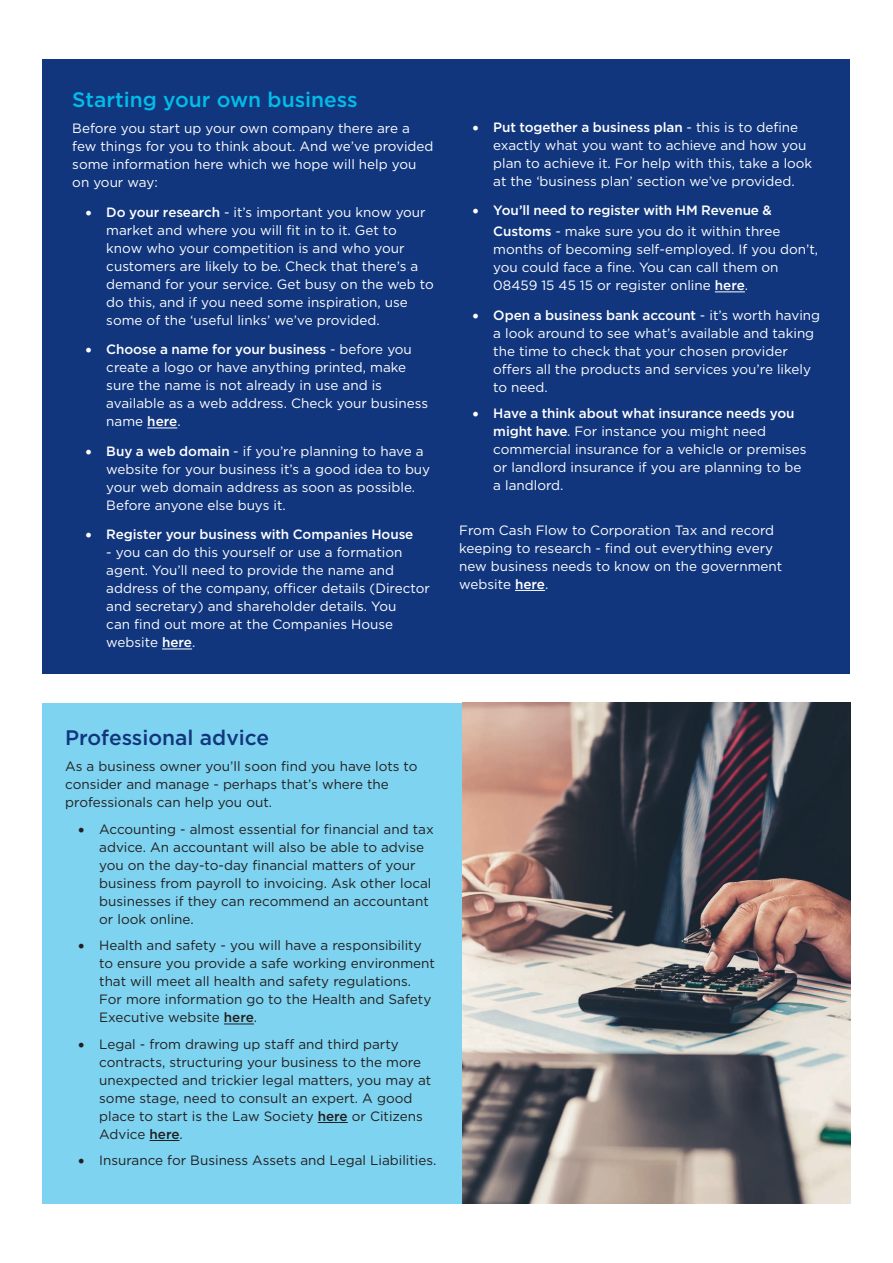
<style>
.page{position:relative;width:893px;height:1263px;background:#fff}
.page>*{position:absolute;margin:0;border:0;box-sizing:border-box;transform-origin:0 0}
.t1{font:500 21px "Gotham";color:#02bce8}
.t2{font:500 21px "Gotham";color:#11367e}
.t3{font:13.5px/18px "Gotham";color:#fff}
.t4{font:13.5px/18px "Gotham";color:#231f20}
.t5{font:500 13.5px/21px "Gotham";letter-spacing:-.005em;color:#fff}
.s1{font-family:"Minion Pro";font-size:18px}
.s2{font-weight:500}
.s3{font-family:"Minion Pro";font-weight:400;font-size:18px}
.s4{font-weight:400}
</style>
<div class="page">
<div style="left:43px;top:703px;width:419px;height:500px;background:#7ed3f0"></div>
<img style="left:462px;top:703px;width:388px;height:500px">
<div style="left:43px;top:60px;width:807px;height:614px;background:#11367e"></div>
<hr style="left:224px;top:1024px;width:30px;height:1px;background:#231f20">
<hr style="left:318px;top:1122px;width:30px;height:1px;background:#231f20">
<hr style="left:150px;top:1140px;width:30px;height:1px;background:#231f20">
<hr style="left:147px;top:428px;width:30px;height:1px;background:#fff">
<hr style="left:162px;top:649px;width:30px;height:1px;background:#fff">
<hr style="left:715px;top:292px;width:30px;height:1px;background:#fff">
<hr style="left:515px;top:590px;width:30px;height:1px;background:#fff">
<h1 class="t1" style="left:72px;top:87px;width:287px">Starting your own business</h1>
<p class="t3" style="left:72px;top:119px;width:363px">Before you start up your own company there are a few things for you to think about. And we’ve provided some information here which we hope will help you on your way:</p>
<p class="t3" style="left:106px;top:203px;width:329px;text-indent:-21px"><span class="s1">•</span> <span class="s2">Do your research</span> - it’s important you know your market and where you will fit in to it. Get to know who your competition is and who your customers are likely to be. Check that there’s a demand for your service. Get busy on the web to do this, and if you need some inspiration, use some of the ‘useful links’ we’ve provided.</p>
<p class="t3" style="left:106px;top:340px;width:323px;text-indent:-21px"><span class="s1">•</span> <span class="s2">Choose a name for your business</span> - before you create a logo or have anything printed, make sure the name is not already in use and is available as a web address. Check your business name <span class="s2">here</span>.</p>
<p class="t3" style="left:106px;top:442px;width:325px;text-indent:-21px"><span class="s1">•</span> <span class="s2">Buy a web domain</span> - if you’re planning to have a website for your business it’s a good idea to buy your web domain address as soon as possible.<br>Before anyone else buys it.</p>
<p class="t5" style="left:85px;top:523px;width:330px"><span class="s3">•</span> Register your business with Companies House</p>
<p class="t3" style="left:106px;top:543px;width:325px">- you can do this yourself or use a formation agent. You’ll need to provide the name and address of the company, officer details (Director and secretary) and shareholder details. You<br>can find out more at the Companies House website <span class="s2">here</span>.</p>
<p class="t3" style="left:493px;top:117px;width:321px;text-indent:-21px"><span class="s1">•</span> <span class="s2">Put together a business plan</span> - this is to define exactly what you want to achieve and how you plan to achieve it. For help with this, take a look at the ‘business plan’ section we’ve provided.</p>
<p class="t5" style="left:493px;top:199px;width:289px;text-indent:-21px"><span class="s3">•</span> You’ll need to register with HM Revenue &amp;<br>Customs <span class="s4">- make sure you do it within three</span></p>
<p class="t3" style="left:493px;top:240px;width:326px">months of becoming self-employed. If you don’t, you could face a fine. You can call them on<br>08459 15 45 15 or register online <span class="s2">here</span>.</p>
<p class="t3" style="left:493px;top:305px;width:328px;text-indent:-21px"><span class="s1">•</span> <span class="s2">Open a business bank account</span> - it’s worth having a look around to see what’s available and taking the time to check that your chosen provider offers all the products and services you’re likely to need.</p>
<p class="t3" style="left:493px;top:404px;width:315px;text-indent:-21px"><span class="s1">•</span> <span class="s2">Have a think about what insurance needs you might have</span>. For instance you might need commercial insurance for a vehicle or premises or landlord insurance if you are planning to be a landlord.</p>
<p class="t3" style="left:459px;top:520px;width:325px">From Cash Flow to Corporation Tax and record keeping to research - find out everything every new business needs to know on the government website <span class="s2">here</span>.</p>
<h1 class="t2" style="left:65px;top:725px;width:205px">Professional advice</h1>
<p class="t4" style="left:65px;top:757px;width:354px">As a business owner you’ll soon find you have lots to consider and manage - perhaps that’s where the professionals can help you out.</p>
<p class="t4" style="left:99px;top:819px;width:336px;text-indent:-21px"><span class="s1">•</span> Accounting - almost essential for financial and tax advice. An accountant will also be able to advise you on the day-to-day financial matters of your business from payroll to invoicing. Ask other local businesses if they can recommend an accountant or look online.</p>
<p class="t4" style="left:99px;top:936px;width:337px;text-indent:-21px"><span class="s1">•</span> Health and safety - you will have a responsibility to ensure you provide a safe working environment that will meet all health and safety regulations.<br>For more information go to the Health and Safety Executive website <span class="s2">here</span>.</p>
<p class="t4" style="left:99px;top:1034px;width:333px;text-indent:-21px"><span class="s1">•</span> Legal - from drawing up staff and third party contracts, structuring your business to the more unexpected and trickier legal matters, you may at some stage, need to consult an expert. A good place to start is the Law Society <span class="s2">here</span> or Citizens Advice <span class="s2">here</span>.</p>
<p class="t4" style="left:78px;top:1151px;width:360px"><span class="s1">•</span> Insurance for Business Assets and Legal Liabilities.</p>
</div>
